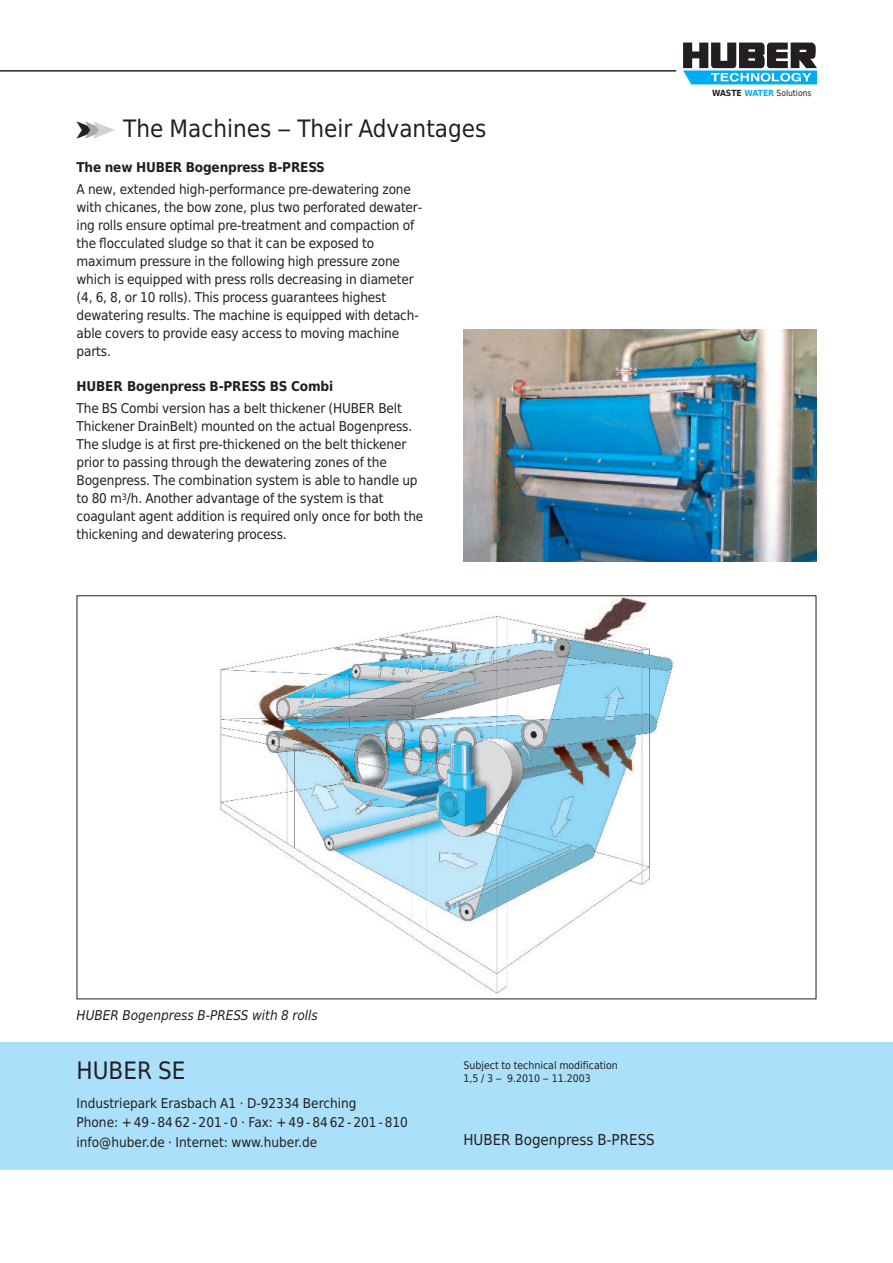
<style>
.page{position:relative;width:893px;height:1263px;background:#fff}
.page>*{position:absolute;margin:0;border:0;box-sizing:border-box;transform-origin:0 0}
.t1{font:24px "Huber Tec";color:#231f20}
.t2{font:15px "Huber Tec";color:#231f20}
.t3{font:13.5px/18px "Huber Tec";letter-spacing:-.01em;color:#231f20}
.t4{font:700 13.5px "Huber Tec";letter-spacing:-.015em;color:#231f20}
.t5{font:italic 13.5px "Huber Tec";color:#231f20}
.t6{font:10.5px/13.5px "Huber Tec";color:#231f20}
.t7{font:8.55px "Huber Tec";color:#231f20}
.s1{color:#a8a9ad}
.s2{color:#d1d2d4}
.s3{font-weight:700}
.s4{font-weight:700;color:#00aeef}
</style>
<div class="page">
<svg style="left:683px;top:43px;width:134px;height:41px"></svg>
<hr style="left:0;top:71px;width:676px;height:1px;background:#231f20">
<div style="left:0;top:1042px;width:893px;height:127px;background:#aae0f9"></div>
<img style="left:219px;top:597px;width:456px;height:397px">
<img style="left:463px;top:330px;width:353px;height:231px">
<h1 class="t1" style="left:77px;top:115px;width:411px">➤<span class="s1">➤</span><span class="s2">➤</span> The Machines – Their Advantages</h1>
<p class="t4" style="left:77px;top:159px;width:250px">The new HUBER Bogenpress B-PRESS</p>
<p class="t3" style="left:77px;top:180px;width:347px">A new, extended high-performance pre-dewatering zone with chicanes, the bow zone, plus two perforated dewater&shy;ing rolls ensure optimal pre-treatment and compaction of the flocculated sludge so that it can be exposed to maximum pressure in the following high pressure zone which is equipped with press rolls decreasing in diameter (4, 6, 8, or 10 rolls). This process guarantees highest dewatering results. The machine is equipped with detach&shy;able covers to provide easy access to moving machine parts.</p>
<p class="t4" style="left:77px;top:379px;width:258px">HUBER Bogenpress B-PRESS BS Combi</p>
<p class="t3" style="left:77px;top:400px;width:348px">The BS Combi version has a belt thickener (HUBER Belt Thickener DrainBelt) mounted on the actual Bogenpress.<br>The sludge is at first pre-thickened on the belt thickener prior to passing through the dewatering zones of the Bogenpress. The combination system is able to handle up to 80 m<sup>3</sup>/h. Another advantage of the system is that coagulant agent addition is required only once for both the thickening and dewatering process.</p>
<p class="t7" style="left:712px;top:86px;width:101px"><span class="s3">WASTE</span> <span class="s4">WATER</span> Solutions</p>
<p class="t5" style="left:77px;top:1008px;width:243px">HUBER Bogenpress B-PRESS with 8 rolls</p>
<h1 class="t1" style="left:77px;top:1057px;width:111px">HUBER SE</h1>
<p class="t3" style="left:77px;top:1093px;width:333px;line-height:19.5px">Industriepark Erasbach A1 · D-92334 Berching<br>Phone: +49-8462-201-0 · Fax: +49-8462-201-810 info@huber.de · Internet: www.huber.de</p>
<p class="t6" style="left:463px;top:1058px;width:156px">Subject to technical modification<br>1,5 / 3 – 9.2010 – 11.2003</p>
<p class="t2" style="left:463px;top:1131px;width:193px">HUBER Bogenpress B-PRESS</p>
</div>
